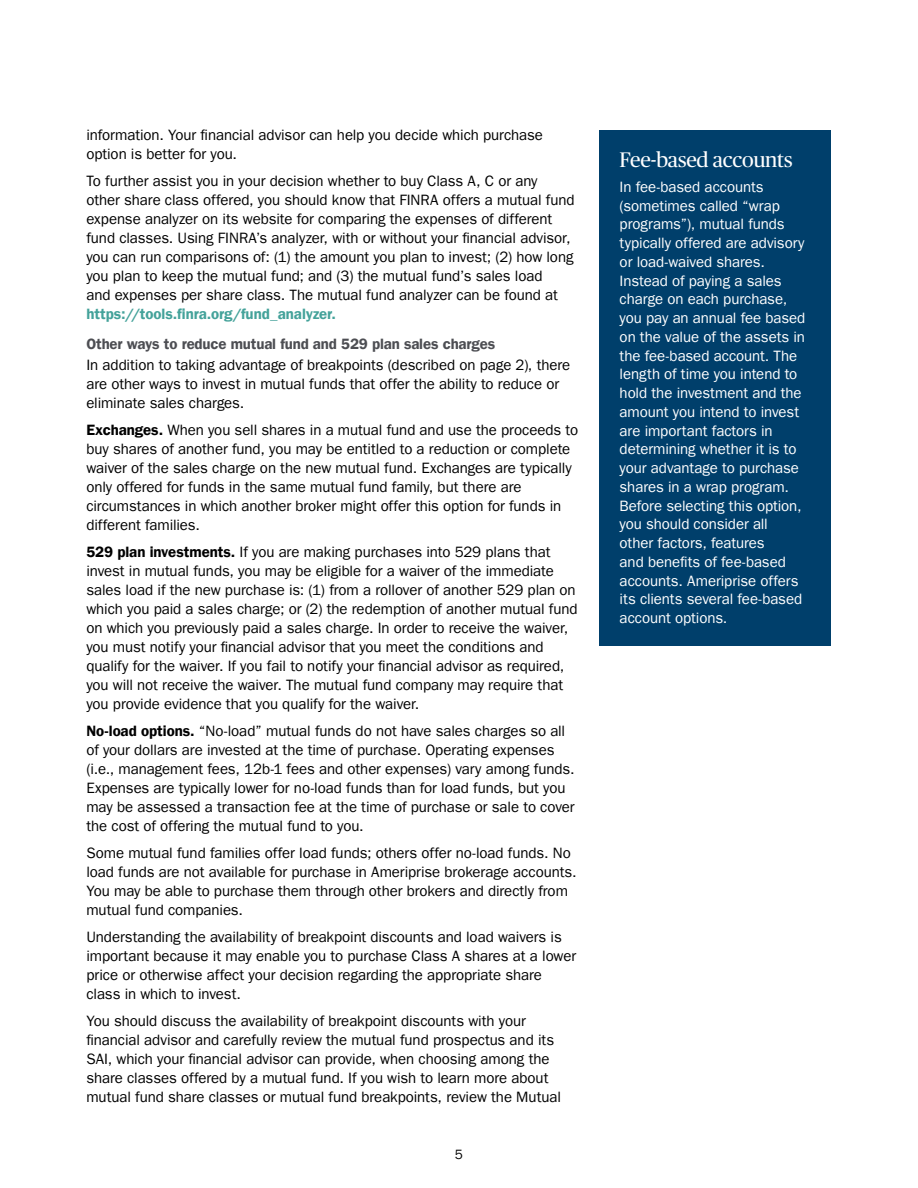
<style>
.page{position:relative;width:918px;height:1188px;background:#fff}
.page>*{position:absolute;margin:0;border:0;box-sizing:border-box;transform-origin:0 0}
.t1{font:21px "Publico Headline Ofc";letter-spacing:-.01em;color:#fff}
.t2{font:15px/19px "ITC Frank Goth For AMPF";letter-spacing:-.005em;color:#000}
.t3{font:15px/18.8px "ITC Frank Goth For AMPF";letter-spacing:-.005em;color:#fff}
.t4{font:700 15px "ITC Frank Goth For AMPF Dm";letter-spacing:-.01em;color:#4d4e53}
.t5{font:700 15px "ITC Frank Goth For AMPF Dm";letter-spacing:-.005em;color:#44a29a}
.t6{font:13.5px "ITC Frank Goth For AMPF";color:#000}
.s1{font-family:"ITC Frank Goth For AMPF Dm";font-weight:700}
</style>
<div class="page">
<div style="left:599px;top:130px;width:232px;height:516px;background:#003f6b"></div>
<p class="t2" style="left:86px;top:125px;width:458px">information. Your financial advisor can help you decide which purchase option is better for you.</p>
<p class="t2" style="left:86px;top:171px;width:490px">To further assist you in your decision whether to buy Class A, C or any other share class offered, you should know that FINRA offers a mutual fund expense analyzer on its website for comparing the expenses of different fund classes. Using FINRA’s analyzer, with or without your financial advisor, you can run comparisons of: (1) the amount you plan to invest; (2) how long you plan to keep the mutual fund; and (3) the mutual fund’s sales load<br>and expenses per share class. The mutual fund analyzer can be found at</p>
<p class="t5" style="left:86px;top:305px;width:251px">https://tools.finra.org/fund_analyzer.</p>
<p class="t4" style="left:86px;top:335px;width:410px">Other ways to reduce mutual fund and 529 plan sales charges</p>
<p class="t2" style="left:86px;top:356px;width:486px">In addition to taking advantage of breakpoints (described on page 2), there are other ways to invest in mutual funds that offer the ability to reduce or eliminate sales charges.</p>
<p class="t2" style="left:86px;top:420px;width:493px"><span class="s1">Exchanges.</span> When you sell shares in a mutual fund and use the proceeds to buy shares of another fund, you may be entitled to a reduction or complete waiver of the sales charge on the new mutual fund. Exchanges are typically only offered for funds in the same mutual fund family, but there are circumstances in which another broker might offer this option for funds in different families.</p>
<p class="t2" style="left:86px;top:542px;width:493px"><span class="s1">529 plan investments.</span> If you are making purchases into 529 plans that invest in mutual funds, you may be eligible for a waiver of the immediate sales load if the new purchase is: (1) from a rollover of another 529 plan on which you paid a sales charge; or (2) the redemption of another mutual fund on which you previously paid a sales charge. In order to receive the waiver, you must notify your financial advisor that you meet the conditions and qualify for the waiver. If you fail to notify your financial advisor as required, you will not receive the waiver. The mutual fund company may require that you provide evidence that you qualify for the waiver.</p>
<p class="t2" style="left:86px;top:721px;width:490px"><span class="s1">No-load options.</span> “No-load” mutual funds do not have sales charges so all of your dollars are invested at the time of purchase. Operating expenses (i.e., management fees, 12b-1 fees and other expenses) vary among funds.<br>Expenses are typically lower for no-load funds than for load funds, but you may be assessed a transaction fee at the time of purchase or sale to cover the cost of offering the mutual fund to you.</p>
<p class="t2" style="left:86px;top:843px;width:492px">Some mutual fund families offer load funds; others offer no-load funds. No load funds are not available for purchase in Ameriprise brokerage accounts.<br>You may be able to purchase them through other brokers and directly from mutual fund companies.</p>
<p class="t2" style="left:86px;top:927px;width:491px">Understanding the availability of breakpoint discounts and load waivers is important because it may enable you to purchase Class A shares at a lower price or otherwise affect your decision regarding the appropriate share class in which to invest.</p>
<p class="t2" style="left:86px;top:1011px;width:476px">You should discuss the availability of breakpoint discounts with your financial advisor and carefully review the mutual fund prospectus and its SAI, which your financial advisor can provide, when choosing among the share classes offered by a mutual fund. If you wish to learn more about mutual fund share classes or mutual fund breakpoints, review the Mutual</p>
<p class="t6" style="left:455px;top:1147px;width:10px">5</p>
<h1 class="t1" style="left:620px;top:145px;width:174px">Fee-based accounts</h1>
<p class="t3" style="left:620px;top:177px;width:187px">In fee-based accounts (sometimes called “wrap programs”), mutual funds typically offered are advisory or load-waived shares.<br>Instead of paying a sales charge on each purchase, you pay an annual fee based on the value of the assets in the fee-based account. The length of time you intend to hold the investment and the amount you intend to invest are important factors in determining whether it is to your advantage to purchase shares in a wrap program.<br>Before selecting this option, you should consider all<br>other factors, features<br>and benefits of fee-based accounts. Ameriprise offers its clients several fee-based account options.</p>
</div>
